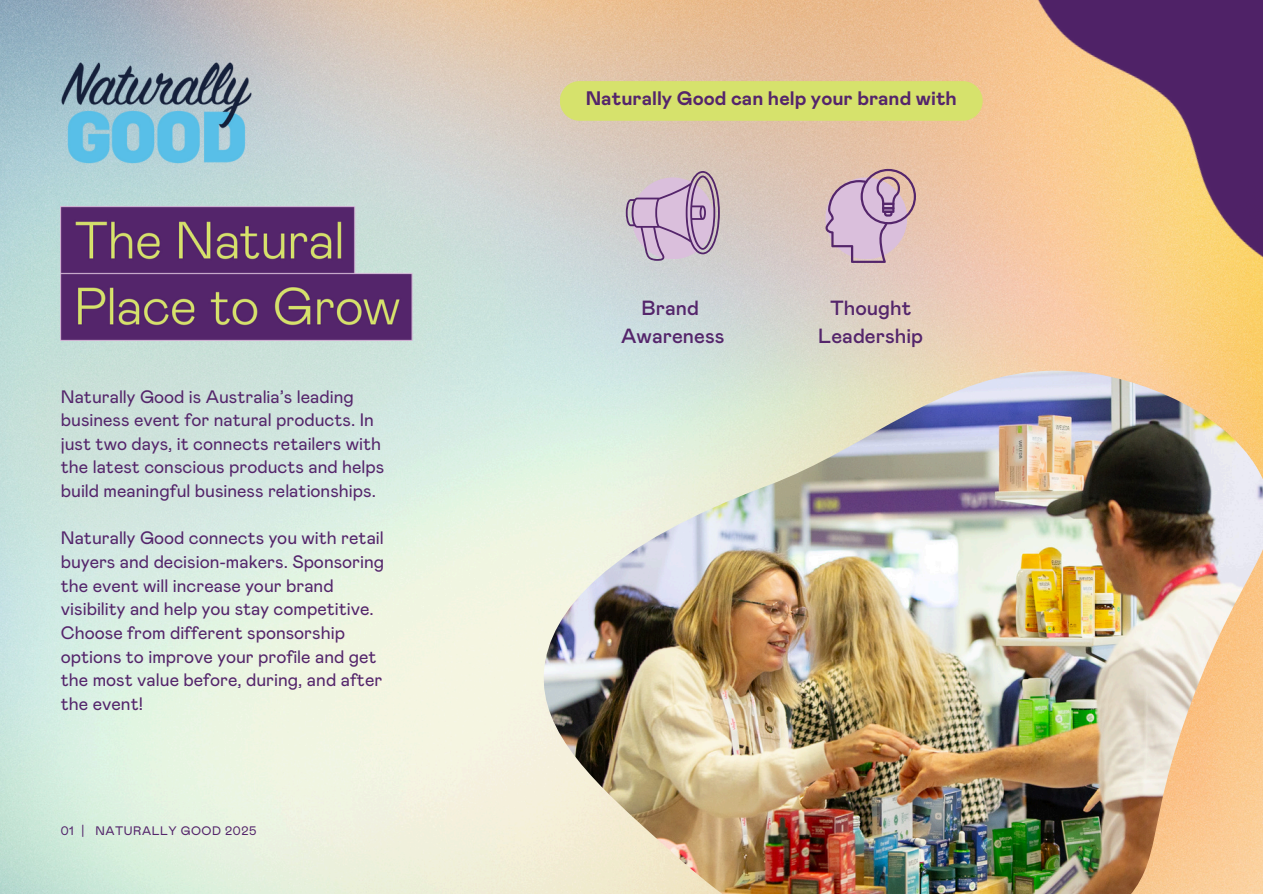
<style>
.page{position:relative;width:1263px;height:894px;background:#fff}
.page>*{position:absolute;margin:0;border:0;box-sizing:border-box;transform-origin:0 0}
.t1{font:500 20.55px/28.2px "Mabry Pro";color:#54256b;text-align:center}
.t2{font:700 19.5px "Mabry Pro";color:#54256b}
.t3{font:18px/23.7px "Mabry Pro";color:#54256b}
.t4{font:12.3px "Mabry Pro";letter-spacing:.045em;color:#54256b}
</style>
<div class="page">
<img style="left:0;top:0;width:1263px;height:893px">
<img style="left:61px;top:59px;width:203px;height:110px">
<img style="left:544px;top:370px;width:719px;height:523px">
<img style="left:61px;top:206px;width:483px;height:134px">
<svg style="left:626px;top:171px;width:94px;height:90px;background:#c3acc4"></svg>
<svg style="left:825px;top:169px;width:91px;height:94px;background:#cbadbf"></svg>
<div style="left:560px;top:81px;width:381px;height:40px;background:#d6e26c"></div>
<img style="left:941px;top:0;width:322px;height:298px">
<p class="t3" style="left:61px;top:385px;width:325px">Naturally Good is Australia’s leading business event for natural products. In just two days, it connects retailers with the latest conscious products and helps build meaningful business relationships.</p>
<p class="t3" style="left:61px;top:527px;width:325px">Naturally Good connects you with retail buyers and decision-makers. Sponsoring the event will increase your brand visibility and help you stay competitive.<br>Choose from different sponsorship options to improve your profile and get the most value before, during, and after the event!</p>
<h2 class="t4" style="left:61px;top:825px;width:197px">01 | NATURALLY GOOD 2025</h2>
<h2 class="t2" style="left:586px;top:90px;width:373px">Naturally Good can help your brand with</h2>
<h1 class="t1" style="left:621px;top:295px;width:105px">Brand<br>Awareness</h1>
<h1 class="t1" style="left:818px;top:295px;width:106px">Thought<br>Leadership</h1>
</div>
